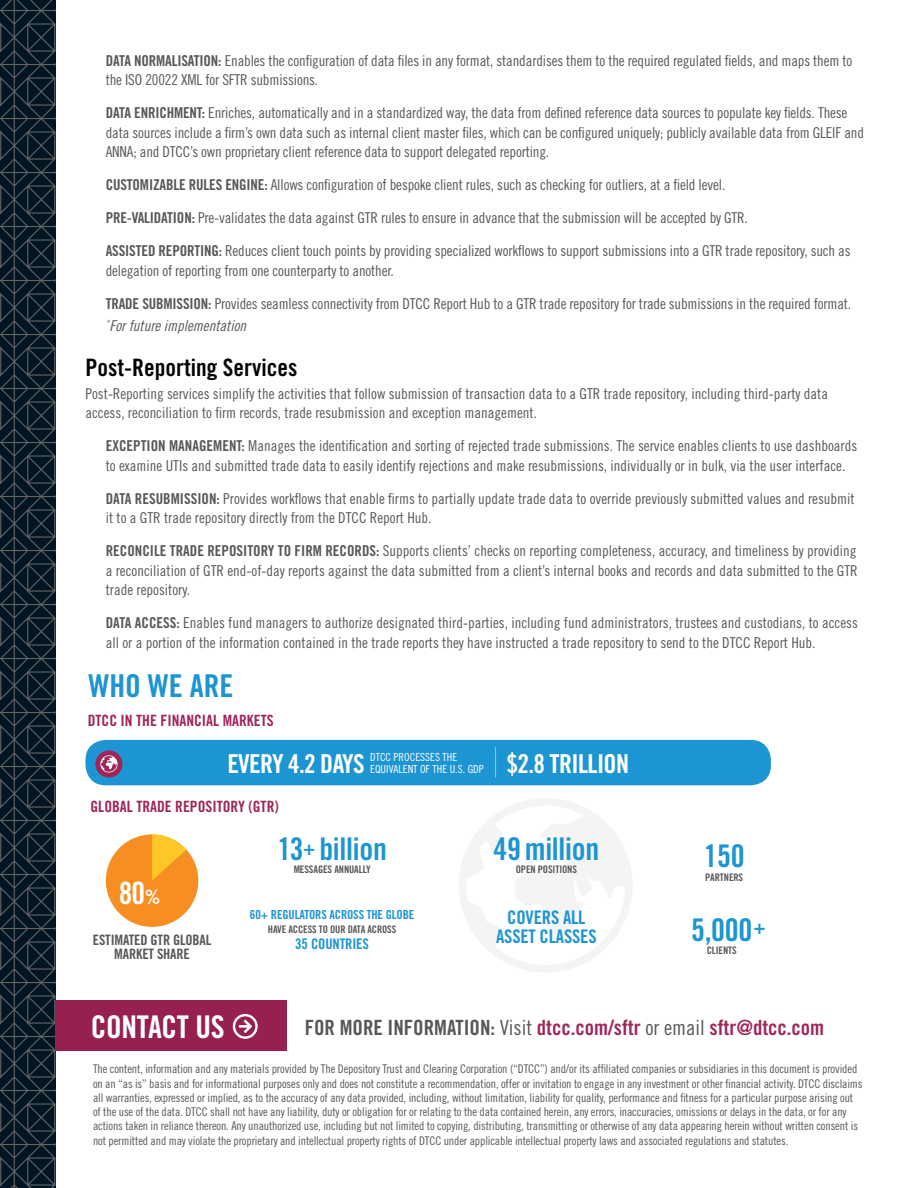
<style>
.page{position:relative;width:918px;height:1188px;background:#fff}
.page>*{position:absolute;margin:0;border:0;box-sizing:border-box;transform-origin:0 0}
.t1{font:31.5px "Trade Gothic Bold Cond Twenty";color:#1d95d3}
.t2{font:31.35px "Trade Gothic Bold Cond Twenty";letter-spacing:-.01em;color:#fff}
.t3{font:31.2px "Trade Gothic Bold Cond Twenty";letter-spacing:-.01em;color:#1d95d3}
.t4{font:30.75px "Trade Gothic Bold Cond Twenty";color:#fff}
.t5{font:26.1px "Trade Gothic Bold Cond Twenty";letter-spacing:-.025em;color:#fff}
.t6{font:24px "Trade Gothic Bold Cond Twenty";color:#040503}
.t7{font:21px "Trade Gothic Bold Cond Twenty";color:#9f255a}
.t8{font:20.25px "Trade Gothic Bold Cond Twenty";color:#1d95d3}
.t9{font:18.75px "Trade Gothic Bold Cond Twenty";letter-spacing:-.01em;color:#1d95d3}
.t10{font:15.6px "Trade Gothic Bold Cond Twenty";color:#9f255a}
.t11{font:15px/19.5px "Trade Gothic Cond Eighteen";color:#57585a}
.t12{font:15px "Trade Gothic Cond Eighteen Obl";color:#57585a}
.t13{font:14.55px "Trade Gothic Bold Cond Twenty";letter-spacing:-.01em;color:#1d95d3}
.t14{font:14.4px/14.4px "Trade Gothic Bold Cond Twenty";letter-spacing:-.01em;color:#57585a;text-align:center}
.t15{font:12.45px "Trade Gothic Bold Cond Twenty";letter-spacing:-.01em;color:#1d95d3}
.t16{font:12px/14.2px "Trade Gothic Cond Eighteen";letter-spacing:-.01em;color:#57585a}
.t17{font:11.1px/11.1px "Trade Gothic Cond Eighteen";color:#fff}
.t18{font:10.35px "Trade Gothic Bold Cond Twenty";letter-spacing:-.01em;color:#57585a}
.s1{font-family:"Trade Gothic Bold Cond Twenty"}
.s2{font-size:20.1px}
.s3{color:#57585a}
.s4{font-family:"Trade Gothic Cond Eighteen";color:#57585a}
</style>
<div class="page">
<svg style="left:0;top:0;width:56px;height:1188px;background:#14252f"></svg>
<div style="left:56px;top:1000px;width:231px;height:50px;background:#962150"></div>
<svg style="left:233px;top:1014px;width:25px;height:25px"></svg>
<svg style="left:459px;top:798px;width:173px;height:174px"></svg>
<div style="left:86px;top:740px;width:685px;height:45px;background:#1d95d3;border-radius:20px"></div>
<hr style="left:495px;top:747px;width:1px;height:31px;background:#fff">
<div style="left:106px;top:834px;width:92px;height:93px;background:#f68e21;border-radius:50%"></div>
<svg style="left:152px;top:834px;width:34px;height:47px"></svg>
<svg style="left:95px;top:750px;width:28px;height:28px"></svg>
<svg style="left:100px;top:755px;width:18px;height:18px"></svg>
<p class="t11" style="left:106px;top:50px;width:748px"><span class="s1">DATA NORMALISATION:</span> Enables the configuration of data files in any format, standardises them to the required regulated fields, and maps them to the ISO 20022 XML for SFTR submissions.</p>
<p class="t11" style="left:106px;top:103px;width:760px"><span class="s1">DATA ENRICHMENT:</span> Enriches, automatically and in a standardized way, the data from defined reference data sources to populate key fields. These data sources include a firm’s own data such as internal client master files, which can be configured uniquely; publicly available data from GLEIF and<br>ANNA; and DTCC’s own proprietary client reference data to support delegated reporting.</p>
<p class="t11" style="left:106px;top:175px;width:621px"><span class="s1">CUSTOMIZABLE RULES ENGINE:</span> Allows configuration of bespoke client rules, such as checking for outliers, at a field level.</p>
<p class="t11" style="left:106px;top:208px;width:644px"><span class="s1">PRE-VALIDATION:</span> Pre-validates the data against GTR rules to ensure in advance that the submission will be accepted by GTR.</p>
<p class="t11" style="left:106px;top:241px;width:746px"><span class="s1">ASSISTED REPORTING:</span> Reduces client touch points by providing specialized workflows to support submissions into a GTR trade repository, such as delegation of reporting from one counterparty to another.</p>
<p class="t11" style="left:106px;top:293px;width:747px"><span class="s1">TRADE SUBMISSION:</span> Provides seamless connectivity from DTCC Report Hub to a GTR trade repository for trade submissions in the required format.</p>
<p class="t12" style="left:106px;top:317px;width:142px"><sup>*</sup>For future implementation</p>
<p class="t6" style="left:86px;top:353px;width:213px">Post-Reporting Services</p>
<p class="t11" style="left:86px;top:384px;width:744px">Post-Reporting services simplify the activities that follow submission of transaction data to a GTR trade repository, including third-party data access, reconciliation to firm records, trade resubmission and exception management.</p>
<p class="t11" style="left:106px;top:436px;width:753px"><span class="s1">EXCEPTION MANAGEMENT:</span> Manages the identification and sorting of rejected trade submissions. The service enables clients to use dashboards to examine UTIs and submitted trade data to easily identify rejections and make resubmissions, individually or in bulk, via the user interface.</p>
<p class="t11" style="left:106px;top:489px;width:750px"><span class="s1">DATA RESUBMISSION:</span> Provides workflows that enable firms to partially update trade data to override previously submitted values and resubmit it to a GTR trade repository directly from the DTCC Report Hub.</p>
<p class="t11" style="left:106px;top:541px;width:753px;text-align:justify"><span class="s1">RECONCILE TRADE REPOSITORY TO FIRM RECORDS:</span> Supports clients’ checks on reporting completeness, accuracy, and timeliness by providing a reconciliation of GTR end-of-day reports against the data submitted from a client’s internal books and records and data submitted to the GTR trade repository.</p>
<p class="t11" style="left:106px;top:613px;width:754px"><span class="s1">DATA ACCESS:</span> Enables fund managers to authorize designated third-parties, including fund administrators, trustees and custodians, to access all or a portion of the information contained in the trade reports they have instructed a trade repository to send to the DTCC Report Hub.</p>
<p class="t1" style="left:88px;top:667px;width:147px">WHO WE ARE</p>
<p class="t10" style="left:88px;top:711px;width:187px">DTCC IN THE FINANCIAL MARKETS</p>
<p class="t5" style="left:227px;top:747px;width:139px">EVERY 4.2 DAYS</p>
<p class="t17" style="left:370px;top:752px;width:115px">DTCC PROCESSES THE<br>EQUIVALENT OF THE U.S. GDP</p>
<p class="t5" style="left:507px;top:747px;width:124px">$2.8 TRILLION</p>
<p class="t10" style="left:91px;top:797px;width:190px">GLOBAL TRADE REPOSITORY (GTR)</p>
<p class="t4" style="left:119px;top:874px;width:43px">80<span class="s2">%</span></p>
<p class="t14" style="left:93px;top:933px;width:120px">ESTIMATED GTR GLOBAL<br>MARKET SHARE</p>
<p class="t3" style="left:277px;top:830px;width:111px">13<sup>+</sup> billion</p>
<p class="t18" style="left:294px;top:864px;width:79px">MESSAGES ANNUALLY</p>
<p class="t15" style="left:250px;top:907px;width:166px">60+ REGULATORS ACROSS THE GLOBE</p>
<p class="t18" style="left:268px;top:923px;width:130px">HAVE ACCESS TO OUR DATA ACROSS</p>
<p class="t13" style="left:295px;top:935px;width:75px">35 COUNTRIES</p>
<p class="t3" style="left:494px;top:830px;width:107px">49 million</p>
<p class="t18" style="left:516px;top:864px;width:63px">OPEN POSITIONS</p>
<p class="t9" style="left:507px;top:906px;width:80px">COVERS ALL</p>
<p class="t9" style="left:496px;top:925px;width:102px">ASSET CLASSES</p>
<p class="t3" style="left:704px;top:837px;width:43px">150</p>
<p class="t18" style="left:705px;top:871px;width:40px">PARTNERS</p>
<p class="t3" style="left:691px;top:910px;width:63px">5,000</p>
<p class="t18" style="left:707px;top:944px;width:32px">CLIENTS</p>
<p class="t8" style="left:753px;top:915px;width:14px">+</p>
<p class="t2" style="left:91px;top:1008px;width:135px">CONTACT US</p>
<p class="t7" style="left:305px;top:1015px;width:521px"><span class="s3">FOR MORE INFORMATION:</span> <span class="s4">Visit</span> dtcc.com/sftr <span class="s4">or email</span> sftr@dtcc.com</p>
<p class="t16" style="left:93px;top:1062px;width:771px">The content, information and any materials provided by The Depository Trust and Clearing Corporation (“DTCC”) and/or its affiliated companies or subsidiaries in this document is provided on an “as is” basis and for informational purposes only and does not constitute a recommendation, offer or invitation to engage in any investment or other financial activity. DTCC disclaims all warranties, expressed or implied, as to the accuracy of any data provided, including, without limitation, liability for quality, performance and fitness for a particular purpose arising out of the use of the data. DTCC shall not have any liability, duty or obligation for or relating to the data contained herein, any errors, inaccuracies, omissions or delays in the data, or for any actions taken in reliance thereon. Any unauthorized use, including but not limited to copying, distributing, transmitting or otherwise of any data appearing herein without written consent is not permitted and may violate the proprietary and intellectual property rights of DTCC under applicable intellectual property laws and associated regulations and statutes.</p>
</div>
